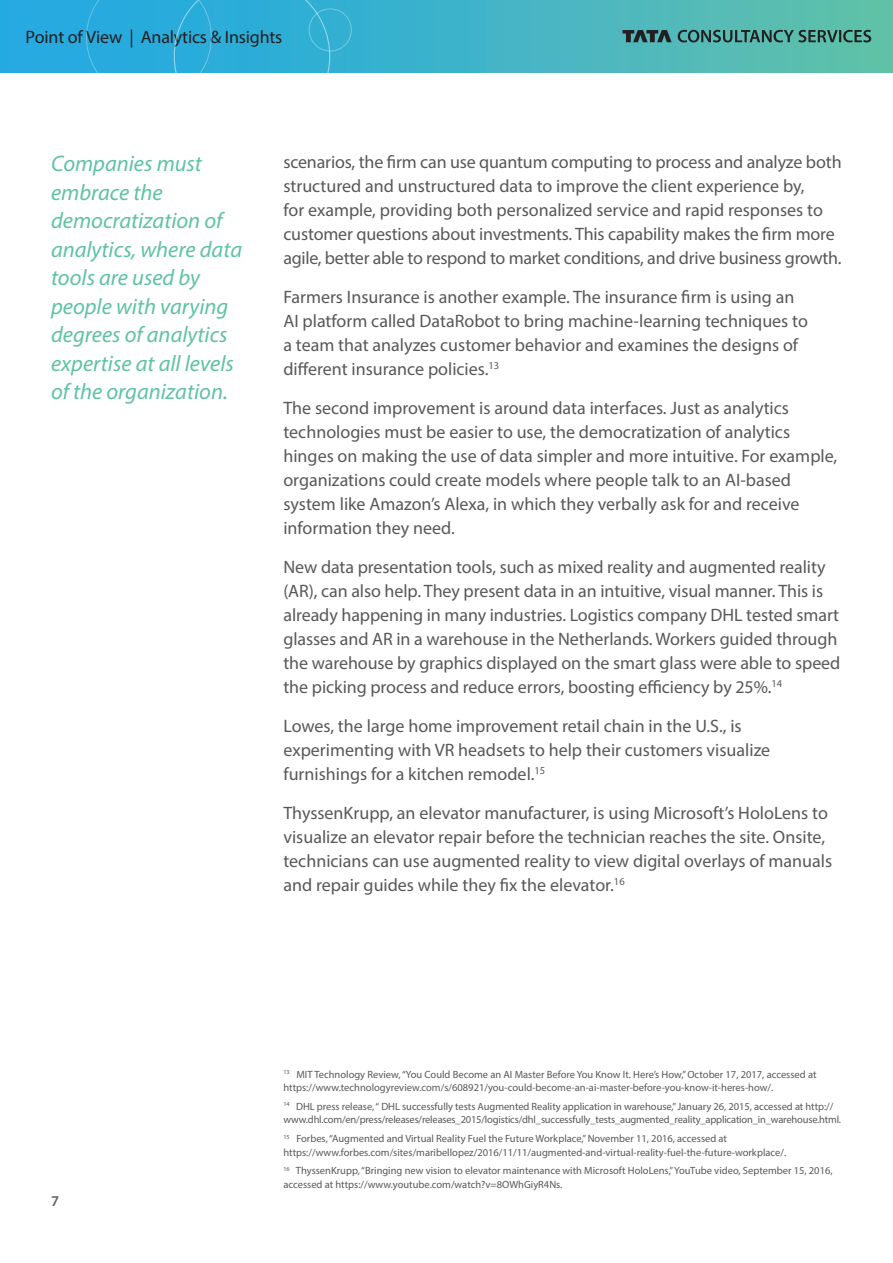
<style>
.page{position:relative;width:893px;height:1263px;background:#fff}
.page>*{position:absolute;margin:0;border:0;box-sizing:border-box;transform-origin:0 0}
.t1{font:italic 22.5px/28.5px "Myriad Pro";color:#5fc2a4}
.t2{font:18px/24px "Myriad Pro";color:#57585a}
.t3{font:18px "Myriad Pro";letter-spacing:-.01em;color:#231f20}
.t4{font:600 15px "Myriad Pro";color:#636366}
.t5{font:10.5px/13.5px "Myriad Pro";color:#57585a}
</style>
<div class="page">
<svg style="left:0;top:0;width:893px;height:72px;background:#45b5c3"></svg>
<svg style="left:622px;top:30px;width:50px;height:12px"></svg>
<svg style="left:678px;top:30px;width:193px;height:12px;background:#427b74"></svg>
<div style="left:86px;top:0;width:244px;height:73px;background:#29adda"></div>
<div style="left:309px;top:8px;width:43px;height:44px;border:1px solid #fff;border-radius:50%"></div>
<p class="t3" style="left:26px;top:26px;width:258px">Point of View | Analytics &amp; Insights</p>
<p class="t1" style="left:51px;top:149px;width:193px">Companies must embrace the democratization of analytics, where data tools are used by people with varying degrees of analytics expertise at all levels of the organization.</p>
<p class="t2" style="left:283px;top:150px;width:560px">scenarios, the firm can use quantum computing to process and analyze both structured and unstructured data to improve the client experience by,<br>for example, providing both personalized service and rapid responses to customer questions about investments. This capability makes the firm more agile, better able to respond to market conditions, and drive business growth.</p>
<p class="t2" style="left:283px;top:285px;width:526px">Farmers Insurance is another example. The insurance firm is using an AI platform called DataRobot to bring machine-learning techniques to a team that analyzes customer behavior and examines the designs of different insurance policies.<sup>13</sup></p>
<p class="t2" style="left:283px;top:396px;width:555px">The second improvement is around data interfaces. Just as analytics technologies must be easier to use, the democratization of analytics hinges on making the use of data simpler and more intuitive. For example, organizations could create models where people talk to an AI-based system like Amazon’s Alexa, in which they verbally ask for and receive information they need.</p>
<p class="t2" style="left:283px;top:555px;width:558px">New data presentation tools, such as mixed reality and augmented reality (AR), can also help. They present data in an intuitive, visual manner. This is already happening in many industries. Logistics company DHL tested smart glasses and AR in a warehouse in the Netherlands. Workers guided through the warehouse by graphics displayed on the smart glass were able to speed the picking process and reduce errors, boosting efficiency by 25%.<sup>14</sup></p>
<p class="t2" style="left:283px;top:714px;width:488px">Lowes, the large home improvement retail chain in the U.S., is experimenting with VR headsets to help their customers visualize furnishings for a kitchen remodel.<sup>15</sup></p>
<p class="t2" style="left:283px;top:801px;width:550px">ThyssenKrupp, an elevator manufacturer, is using Microsoft’s HoloLens to visualize an elevator repair before the technician reaches the site. Onsite, technicians can use augmented reality to view digital overlays of manuals and repair guides while they fix the elevator.<sup>16</sup></p>
<p class="t4" style="left:51px;top:1191px;width:10px">7</p>
<p class="t5" style="left:283px;top:1067px;width:535px"><sup>13</sup> MIT Technology Review, “You Could Become an AI Master Before You Know It. Here’s How,” October 17, 2017, accessed at https://www.technologyreview.com/s/608921/you-could-become-an-ai-master-before-you-know-it-heres-how/.</p>
<p class="t5" style="left:283px;top:1099px;width:559px"><sup>14</sup> DHL press release, “ DHL successfully tests Augmented Reality application in warehouse,” January 26, 2015, accessed at http:// www.dhl.com/en/press/releases/releases_2015/logistics/dhl_successfully_tests_augmented_reality_application_in_warehouse.html.</p>
<p class="t5" style="left:283px;top:1132px;width:504px"><sup>15</sup> Forbes, “Augmented and Virtual Reality Fuel the Future Workplace,” November 11, 2016, accessed at https://www.forbes.com/sites/maribellopez/2016/11/11/augmented-and-virtual-reality-fuel-the-future-workplace/.</p>
<p class="t5" style="left:283px;top:1164px;width:551px"><sup>16</sup> ThyssenKrupp, “Bringing new vision to elevator maintenance with Microsoft HoloLens,” YouTube video, September 15, 2016, accessed at https://www.youtube.com/watch?v=8OWhGiyR4Ns.</p>
</div>
